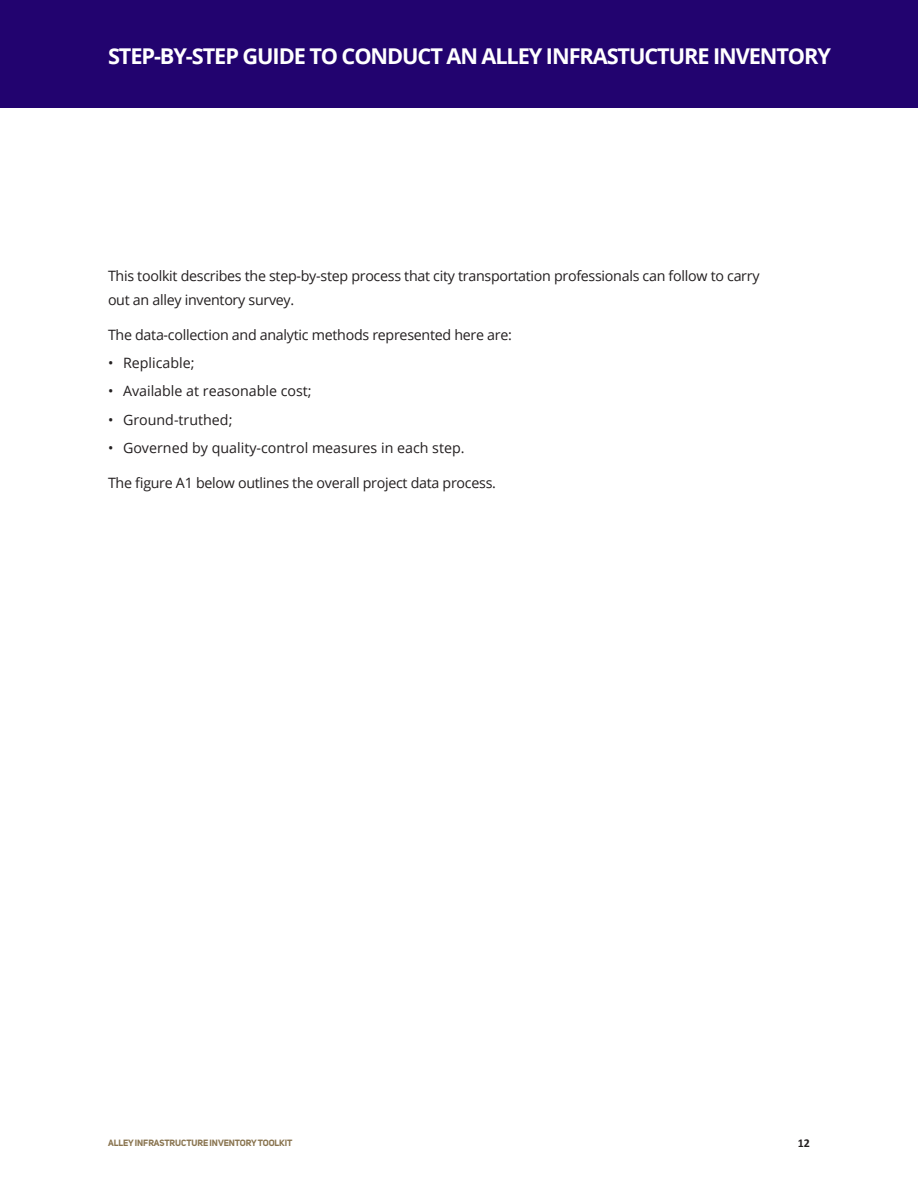
<style>
.page{position:relative;width:918px;height:1188px;background:#fff}
.page>*{position:absolute;margin:0;border:0;box-sizing:border-box;transform-origin:0 0}
.head_2{font:700 21.75px "Open Sans";letter-spacing:-.05em;color:#fff}
.text{font:14.25px/24px "Open Sans";letter-spacing:-.02em;color:#231f20}
.text_bullets{font:14.25px "Open Sans";color:#231f20}
.t1{font:700 12px "Calibri";color:#231f20}
.t2{font:700 9px "Uni Sans";letter-spacing:-.01em;color:#89744f}
</style>
<div class="page">
<div style="left:0;top:0;width:918px;height:108px;background:#22036f"></div>
<p class="head_2" style="left:108px;top:41px;width:725px">STEP-BY-STEP GUIDE TO CONDUCT AN ALLEY INFRASTUCTURE INVENTORY</p>
<p class="text" style="left:108px;top:263px;width:653px">This toolkit describes the step-by-step process that city transportation professionals can follow to carry out an alley inventory survey.</p>
<p class="text" style="left:108px;top:322px;width:405px">The data-collection and analytic methods represented here are:</p>
<p class="text_bullets" style="left:108px;top:353px;width:88px">• Replicable;</p>
<p class="text_bullets" style="left:108px;top:381px;width:205px">• Available at reasonable cost;</p>
<p class="text_bullets" style="left:108px;top:410px;width:126px">• Ground-truthed;</p>
<p class="text_bullets" style="left:108px;top:438px;width:358px">• Governed by quality-control measures in each step.</p>
<p class="text" style="left:108px;top:470px;width:389px">The figure A1 below outlines the overall project data process.</p>
<p class="t2" style="left:108px;top:1137px;width:186px">ALLEY INFRASTRUCTURE INVENTORY TOOLKIT</p>
<p class="t1" style="left:798px;top:1135px;width:14px">12</p>
</div>
